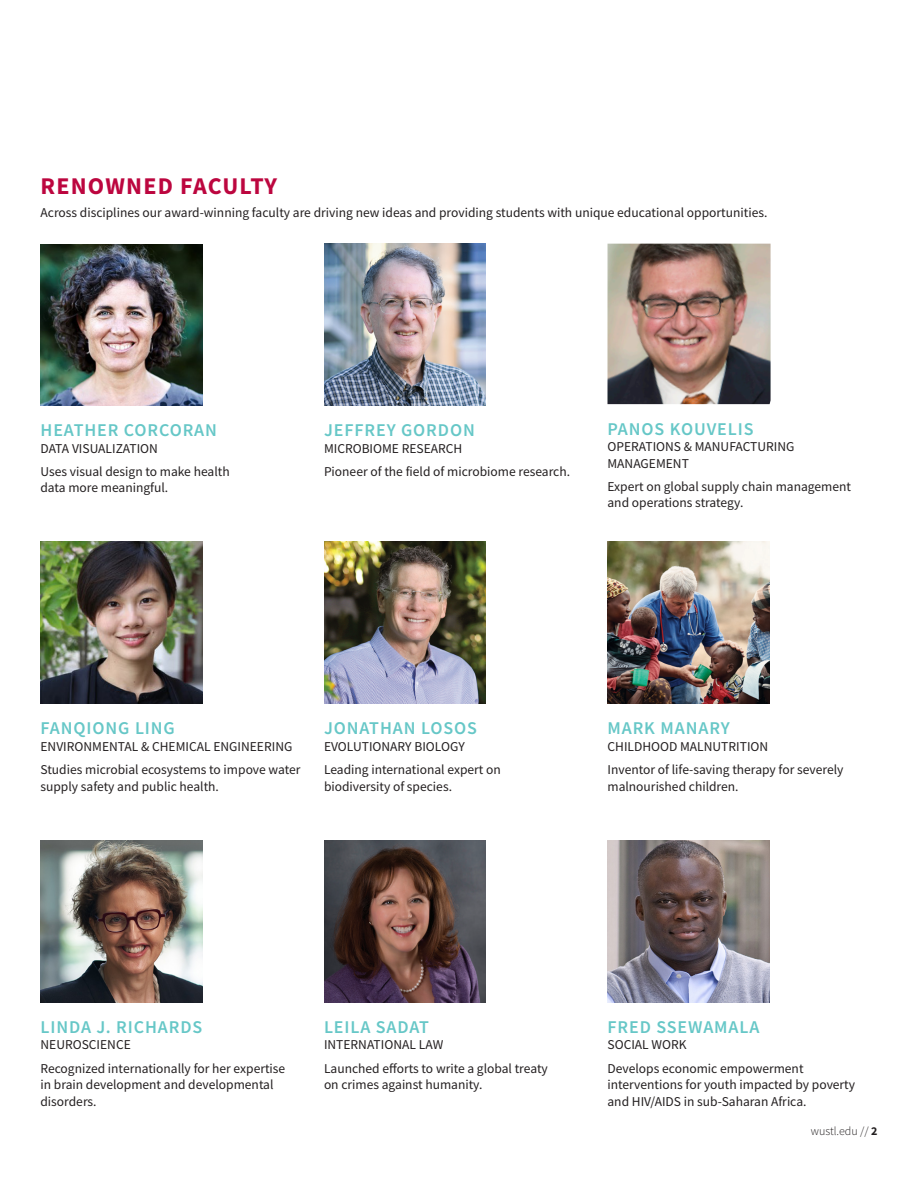
<style>
.page{position:relative;width:918px;height:1188px;background:#fff}
.page>*{position:absolute;margin:0;border:0;box-sizing:border-box;transform-origin:0 0}
.Headline{font:700 24px "Source Sans Pro";letter-spacing:.05em;color:#bc063f}
.InCopy_Headline{font:600 18px "Source Sans Pro";letter-spacing:.05em;color:#66c7c7}
.Body_copy{font:13.5px/16.5px "Source Sans Pro";color:#231f20}
.InCopy_Headline-2{font:13.5px/16.5px "Source Sans Pro";color:#231f20}
.t1{font:300 12px "Source Sans Pro";color:#231f20}
.s1{font-weight:700}
</style>
<div class="page">
<img style="left:608px;top:840px;width:162px;height:162px">
<img style="left:608px;top:542px;width:162px;height:162px">
<img style="left:40px;top:542px;width:162px;height:162px">
<img style="left:324px;top:840px;width:162px;height:162px">
<img style="left:608px;top:244px;width:163px;height:160px">
<img style="left:41px;top:245px;width:161px;height:161px">
<img style="left:324px;top:542px;width:162px;height:162px">
<img style="left:324px;top:244px;width:162px;height:162px">
<img style="left:40px;top:840px;width:162px;height:162px">
<p class="Headline" style="left:40px;top:170px;width:238px">RENOWNED FACULTY</p>
<p class="Body_copy" style="left:40px;top:205px;width:729px">Across disciplines our award-winning faculty are driving new ideas and providing students with unique educational opportunities.</p>
<p class="InCopy_Headline" style="left:40px;top:418px;width:178px">HEATHER CORCORAN</p>
<p class="InCopy_Headline-2" style="left:40px;top:440px;width:119px">DATA VISUALIZATION</p>
<p class="Body_copy" style="left:40px;top:463px;width:191px">Uses visual design to make health data more meaningful.</p>
<p class="InCopy_Headline" style="left:324px;top:418px;width:152px">JEFFREY GORDON</p>
<p class="InCopy_Headline-2" style="left:324px;top:440px;width:140px">MICROBIOME RESEARCH</p>
<p class="Body_copy" style="left:324px;top:463px;width:248px">Pioneer of the field of microbiome research.</p>
<p class="InCopy_Headline" style="left:608px;top:417px;width:148px">PANOS KOUVELIS</p>
<p class="InCopy_Headline-2" style="left:608px;top:438px;width:188px">OPERATIONS &amp; MANUFACTURING<br>MANAGEMENT</p>
<p class="Body_copy" style="left:608px;top:478px;width:245px">Expert on global supply chain management and operations strategy.</p>
<p class="InCopy_Headline" style="left:40px;top:717px;width:136px">FANQIONG LING</p>
<p class="InCopy_Headline-2" style="left:40px;top:738px;width:253px">ENVIRONMENTAL &amp; CHEMICAL ENGINEERING</p>
<p class="Body_copy" style="left:40px;top:761px;width:262px">Studies microbial ecosystems to impove water supply safety and public health.</p>
<p class="InCopy_Headline" style="left:324px;top:717px;width:155px">JONATHAN LOSOS</p>
<p class="InCopy_Headline-2" style="left:324px;top:738px;width:142px">EVOLUTIONARY BIOLOGY</p>
<p class="Body_copy" style="left:324px;top:761px;width:178px">Leading international expert on biodiversity of species.</p>
<p class="InCopy_Headline" style="left:608px;top:717px;width:124px">MARK MANARY</p>
<p class="InCopy_Headline-2" style="left:608px;top:738px;width:162px">CHILDHOOD MALNUTRITION</p>
<p class="Body_copy" style="left:608px;top:761px;width:237px">Inventor of life-saving therapy for severely malnourished children.</p>
<p class="InCopy_Headline" style="left:40px;top:1015px;width:163px">LINDA J. RICHARDS</p>
<p class="InCopy_Headline-2" style="left:40px;top:1036px;width:92px">NEUROSCIENCE</p>
<p class="Body_copy" style="left:40px;top:1060px;width:246px">Recognized internationally for her expertise in brain development and developmental disorders.</p>
<p class="InCopy_Headline" style="left:324px;top:1015px;width:107px">LEILA SADAT</p>
<p class="InCopy_Headline-2" style="left:324px;top:1036px;width:121px">INTERNATIONAL LAW</p>
<p class="Body_copy" style="left:324px;top:1060px;width:225px">Launched efforts to write a global treaty on crimes against humanity.</p>
<p class="InCopy_Headline" style="left:608px;top:1015px;width:154px">FRED SSEWAMALA</p>
<p class="InCopy_Headline-2" style="left:608px;top:1036px;width:81px">SOCIAL WORK</p>
<p class="Body_copy" style="left:608px;top:1060px;width:249px">Develops economic empowerment interventions for youth impacted by poverty and HIV/AIDS in sub-Saharan Africa.</p>
<p class="t1" style="left:811px;top:1124px;width:68px">wustl.edu // <span class="s1">2</span></p>
</div>
